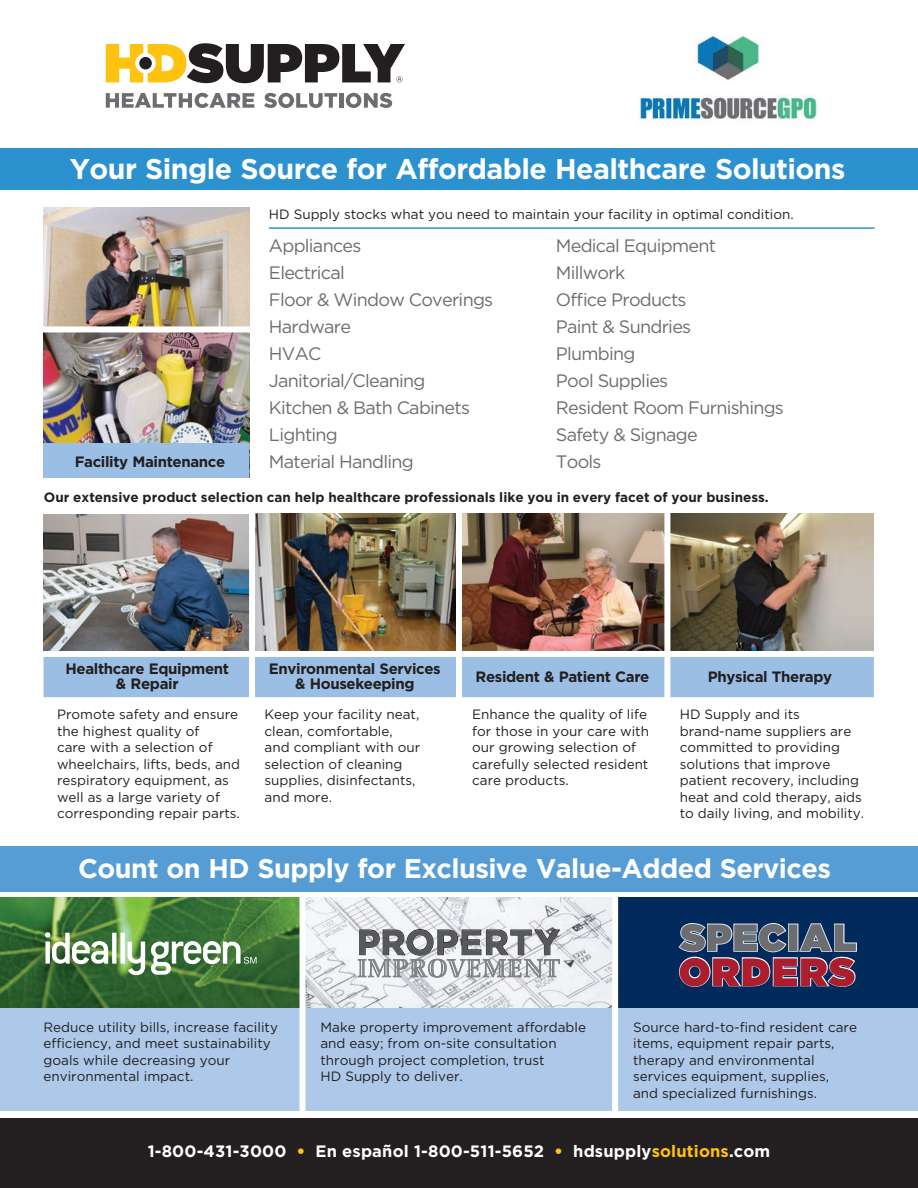
<style>
.page{position:relative;width:918px;height:1188px;background:#fff}
.page>*{position:absolute;margin:0;border:0;box-sizing:border-box;transform-origin:0 0}
.t1{font:900 39.15px "Gotham";letter-spacing:.04em;color:#aa1e2d}
.t2{font:900 37.95px "Gotham";letter-spacing:.03em;color:#6c6d70}
.t3{font:700 35.25px "Gotham";letter-spacing:.02em;color:#57585a}
.t4{font:700 28.5px "Gotham";letter-spacing:-.02em;color:#fff}
.t5{font:700 27px "Gotham";letter-spacing:-.02em;color:#fff}
.t6{font:24.15px "Smaragd LT Std";color:#808285;scale:.91 1}
.t7{font:18px/27px "Gotham";letter-spacing:-.04em;color:#6c6d70}
.t8{font:700 16.5px "Gotham";letter-spacing:.01em;color:#fff}
.t9{font:700 15px/15px "Gotham";letter-spacing:-.025em;color:#231f20;text-align:center}
.t10{font:13.5px/16.5px "Gotham";color:#231f20}
.t11{font:700 13.5px "Gotham";color:#231f20}
.s1{font-weight:900;color:#fec210}
.s2{color:#fec210}
</style>
<div class="page">
<div style="left:0;top:1118px;width:918px;height:70px;background:#231f20"></div>
<img style="left:43px;top:514px;width:206px;height:137px">
<img style="left:43px;top:208px;width:206px;height:236px">
<div style="left:0;top:897px;width:918px;height:214px;background:#adc8e8"></div>
<img style="left:306px;top:897px;width:306px;height:110px">
<img style="left:0;top:897px;width:300px;height:110px">
<svg style="left:45px;top:932px;width:63px;height:32px;background:#97b18d"></svg>
<div style="left:112px;top:933px;width:5px;height:31px;background:#fff"></div>
<div style="left:120px;top:933px;width:5px;height:31px;background:#fff"></div>
<svg style="left:128px;top:942px;width:17px;height:33px"></svg>
<svg style="left:151px;top:941px;width:106px;height:34px;background:#7ea179"></svg>
<img style="left:255px;top:514px;width:409px;height:137px">
<img style="left:670px;top:514px;width:204px;height:137px">
<div style="left:615px;top:897px;width:303px;height:110px;background:#00295c"></div>
<div style="left:33px;top:326px;width:223px;height:6px;background:#fff"></div>
<hr style="left:269px;top:227px;width:605px;height:2px;background:#2c91cf">
<div style="left:44px;top:657px;width:830px;height:40px;background:#9abee4"></div>
<div style="left:249px;top:508px;width:6px;height:327px;background:#fff"></div>
<div style="left:456px;top:508px;width:6px;height:326px;background:#fff"></div>
<div style="left:664px;top:508px;width:6px;height:326px;background:#fff"></div>
<div style="left:43px;top:444px;width:206px;height:34px;background:#9abee4"></div>
<div style="left:300px;top:880px;width:6px;height:231px;background:#fff"></div>
<div style="left:612px;top:880px;width:6px;height:232px;background:#fff"></div>
<svg style="left:678px;top:923px;width:179px;height:64px"></svg>
<svg style="left:357px;top:929px;width:204px;height:51px;background:#c4c5c8"></svg>
<div style="left:0;top:148px;width:918px;height:42px;background:#2c91cf"></div>
<div style="left:0;top:846px;width:918px;height:46px;background:#579dd5"></div>
<svg style="left:106px;top:43px;width:299px;height:40px"></svg>
<div style="left:139px;top:57px;width:13px;height:12px;background:#231f20;border-radius:50%"></div>
<svg style="left:106px;top:93px;width:148px;height:15px"></svg>
<svg style="left:264px;top:93px;width:73px;height:15px"></svg>
<hr style="left:339px;top:93px;width:4px;height:15px;background:#6c6d70">
<svg style="left:346px;top:93px;width:46px;height:15px"></svg>
<img style="left:639px;top:35px;width:178px;height:94px">
<h3 class="t4" style="left:70px;top:153px;width:777px">Your Single Source for Affordable Healthcare Solutions</h3>
<p class="t10" style="left:269px;top:205px;width:526px">HD Supply stocks what you need to maintain your facility in optimal condition.</p>
<h3 class="t7" style="left:269px;top:232px;width:226px">Appliances<br>Electrical<br>Floor &amp; Window Coverings<br>Hardware<br>HVAC<br>Janitorial/Cleaning<br>Kitchen &amp; Bath Cabinets<br>Lighting<br>Material Handling</h3>
<h3 class="t7" style="left:556px;top:232px;width:230px">Medical Equipment<br>Millwork<br>Office Products<br>Paint &amp; Sundries<br>Plumbing<br>Pool Supplies<br>Resident Room Furnishings<br>Safety &amp; Signage<br>Tools</h3>
<p class="t9" style="left:75px;top:454px;width:152px">Facility Maintenance</p>
<p class="t11" style="left:44px;top:490px;width:726px">Our extensive product selection can help healthcare professionals like you in every facet of your business.</p>
<p class="t9" style="left:66px;top:661px;width:165px">Healthcare Equipment &amp; Repair</p>
<p class="t9" style="left:269px;top:661px;width:173px">Environmental Services &amp; Housekeeping</p>
<p class="t9" style="left:476px;top:668px;width:175px">Resident &amp; Patient Care</p>
<p class="t9" style="left:708px;top:668px;width:126px">Physical Therapy</p>
<p class="t10" style="left:57px;top:706px;width:185px">Promote safety and ensure the highest quality of<br>care with a selection of wheelchairs, lifts, beds, and respiratory equipment, as well as a large variety of corresponding repair parts.</p>
<p class="t10" style="left:265px;top:706px;width:157px">Keep your facility neat, clean, comfortable, and compliant with our selection of cleaning supplies, disinfectants, and more.</p>
<p class="t10" style="left:472px;top:706px;width:178px">Enhance the quality of life for those in your care with our growing selection of carefully selected resident care products.</p>
<p class="t10" style="left:680px;top:706px;width:186px">HD Supply and its brand-name suppliers are committed to providing solutions that improve patient recovery, including heat and cold therapy, aids to daily living, and mobility.</p>
<h3 class="t5" style="left:78px;top:853px;width:754px">Count on HD Supply for Exclusive Value-Added Services</h3>
<h3 class="t3" style="left:357px;top:922px;width:205px">PROPERTY</h3>
<h3 class="t6" style="left:357px;top:954px;width:225px">IMPROVEMENT</h3>
<h2 class="t2" style="left:680px;top:916px;width:178px">SPECIAL</h2>
<h1 class="t1" style="left:679px;top:949px;width:178px">ORDERS</h1>
<p class="t10" style="left:44px;top:1019px;width:236px">Reduce utility bills, increase facility efficiency, and meet sustainability goals while decreasing your environmental impact.</p>
<p class="t10" style="left:633px;top:1018px;width:225px">Source hard-to-find resident care items, equipment repair parts, therapy and environmental services equipment, supplies, and specialized furnishings.</p>
<p class="t10" style="left:321px;top:1019px;width:267px">Make property improvement affordable and easy; from on-site consultation through project completion, trust<br>HD Supply to deliver.</p>
<p class="t8" style="left:148px;top:1142px;width:624px">1-800-431-3000 <span class="s1">•</span> En español 1-800-511-5652 <span class="s1">•</span> hdsupply<span class="s2">solutions</span>.com</p>
</div>
